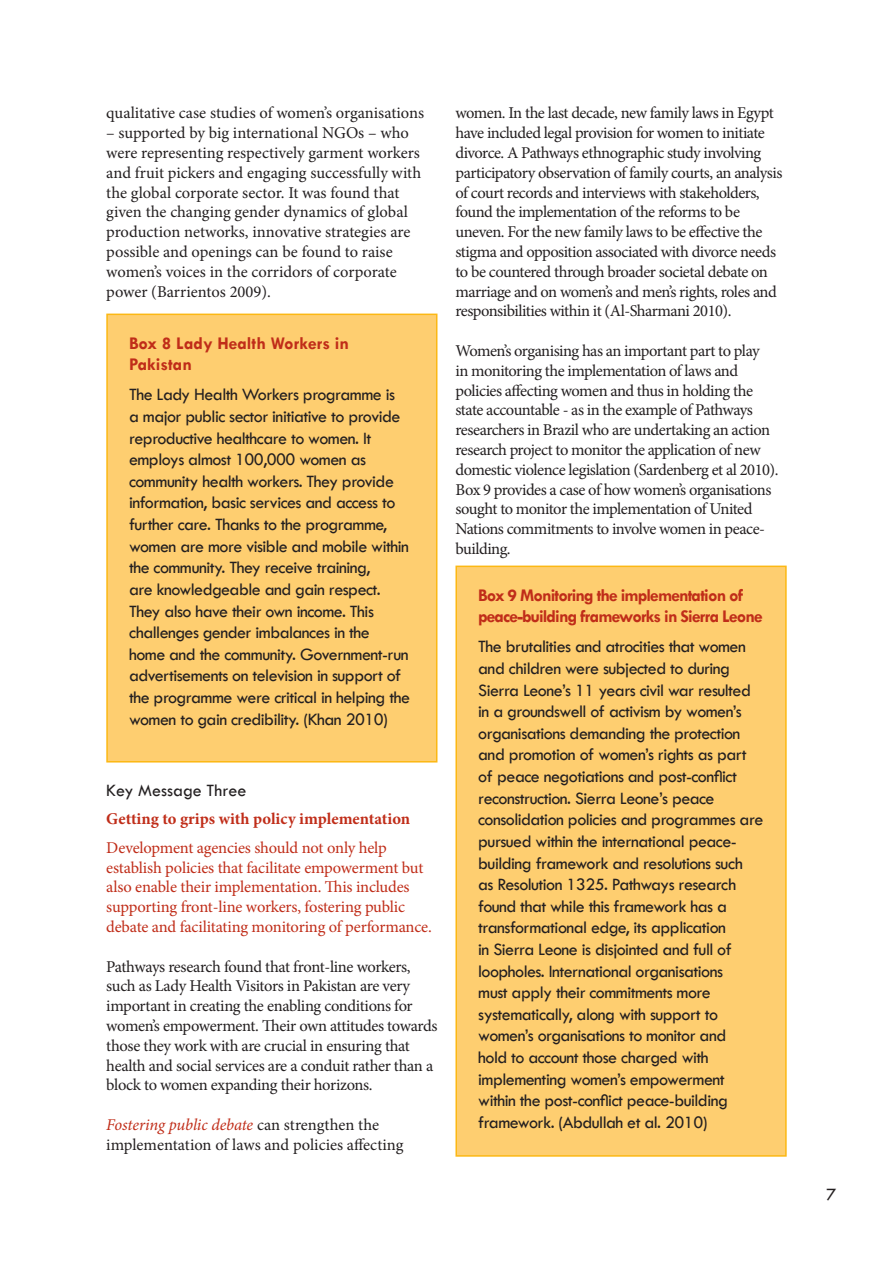
<style>
.page{position:relative;width:893px;height:1263px;background:#fff}
.page>*{position:absolute;margin:0;border:0;box-sizing:border-box;transform-origin:0 0}
.t1{font:18px/21.6px "Tw Cen";letter-spacing:-.03em;color:#231f20}
.t2{font:700 18px/21.6px "Tw Cen";letter-spacing:-.05em;color:#c02d19}
.t3{font:700 18px/21.6px "Tw Cen";color:#c02d19}
.t4{font:18px "Tw Cen";color:#231f20}
.t5{font:16.5px/19.8px "Minion Pro";letter-spacing:-.03em;color:#231f20}
.t6{font:16.5px/19.8px "Minion Pro";color:#231f20}
.t7{font:16.5px/19.8px "Minion Pro";letter-spacing:-.015em;color:#c02d19}
.t8{font:16.5px "Minion Pro";letter-spacing:-.005em;color:#231f20}
.t9{font:700 16.5px "Minion Pro";color:#c02d19}
.s1{font-style:italic;color:#c02d19}
</style>
<div class="page">
<div style="left:107px;top:314px;width:330px;height:448px;background:#fece70"></div>
<div style="left:106px;top:314px;width:331px;height:448px;border:2px solid #fcb814"></div>
<div style="left:456px;top:566px;width:330px;height:590px;background:#fece70"></div>
<div style="left:455px;top:566px;width:332px;height:591px;border:2px solid #fcb814"></div>
<p class="t8" style="left:106px;top:102px;width:319px">qualitative case studies of women’s organisations</p>
<p class="t6" style="left:106px;top:123px;width:316px">– supported by big international NGOs – who were representing respectively garment workers and fruit pickers and engaging successfully with the global corporate sector. It was found that given the changing gender dynamics of global production networks, innovative strategies are possible and openings can be found to raise women’s voices in the corridors of corporate power (Barrientos 2009).</p>
<p class="t3" style="left:129px;top:332px;width:222px">Box 8 Lady Health Workers in<br>Pakistan</p>
<p class="t1" style="left:129px;top:384px;width:282px">The Lady Health Workers programme is<br>a major public sector initiative to provide reproductive healthcare to women. It employs almost 100,000 women as community health workers. They provide information, basic services and access to further care. Thanks to the programme, women are more visible and mobile within the community. They receive training,<br>are knowledgeable and gain respect.<br>They also have their own income. This challenges gender imbalances in the home and the community. Government-run advertisements on television in support of the programme were critical in helping the women to gain credibility. (Khan 2010)</p>
<p class="t4" style="left:106px;top:780px;width:142px">Key Message Three</p>
<p class="t9" style="left:106px;top:807px;width:305px">Getting to grips with policy implementation</p>
<p class="t7" style="left:106px;top:838px;width:327px">Development agencies should not only help establish policies that facilitate empowerment but also enable their implementation. This includes supporting front-line workers, fostering public debate and facilitating monitoring of performance.</p>
<p class="t5" style="left:106px;top:956px;width:333px">Pathways research found that front-line workers, such as Lady Health Visitors in Pakistan are very important in creating the enabling conditions for women’s empowerment. Their own attitudes towards those they work with are crucial in ensuring that health and social services are a conduit rather than a block to women expanding their horizons.</p>
<p class="t6" style="left:106px;top:1115px;width:299px"><span class="s1">Fostering public debate</span> can strengthen the implementation of laws and policies affecting</p>
<p class="t5" style="left:455px;top:103px;width:328px">women. In the last decade, new family laws in Egypt have included legal provision for women to initiate divorce. A Pathways ethnographic study involving participatory observation of family courts, an analysis of court records and interviews with stakeholders, found the implementation of the reforms to be uneven. For the new family laws to be effective the stigma and opposition associated with divorce needs to be countered through broader societal debate on marriage and on women’s and men’s rights, roles and responsibilities within it (Al-Sharmani 2010).</p>
<p class="t5" style="left:455px;top:341px;width:325px">Women’s organising has an important part to play<br>in monitoring the implementation of laws and policies affecting women and thus in holding the state accountable - as in the example of Pathways researchers in Brazil who are undertaking an action research project to monitor the application of new domestic violence legislation (Sardenberg et al 2010).<br>Box 9 provides a case of how women’s organisations sought to monitor the implementation of United Nations commitments to involve women in peace&shy;building.</p>
<p class="t2" style="left:478px;top:584px;width:286px">Box 9 Monitoring the implementation of peace-building frameworks in Sierra Leone</p>
<p class="t1" style="left:478px;top:636px;width:287px">The brutalities and atrocities that women and children were subjected to during Sierra Leone’s 11 years civil war resulted in a groundswell of activism by women’s organisations demanding the protection and promotion of women’s rights as part of peace negotiations and post-conflict reconstruction. Sierra Leone’s peace consolidation policies and programmes are pursued within the international peace&shy;building framework and resolutions such<br>as Resolution 1325. Pathways research found that while this framework has a transformational edge, its application<br>in Sierra Leone is disjointed and full of loopholes. International organisations<br>must apply their commitments more systematically, along with support to women’s organisations to monitor and<br>hold to account those charged with implementing women’s empowerment within the post-conflict peace-building framework. (Abdullah et al. 2010)</p>
<p class="t1" style="left:826px;top:1184px;width:11px">7</p>
</div>
